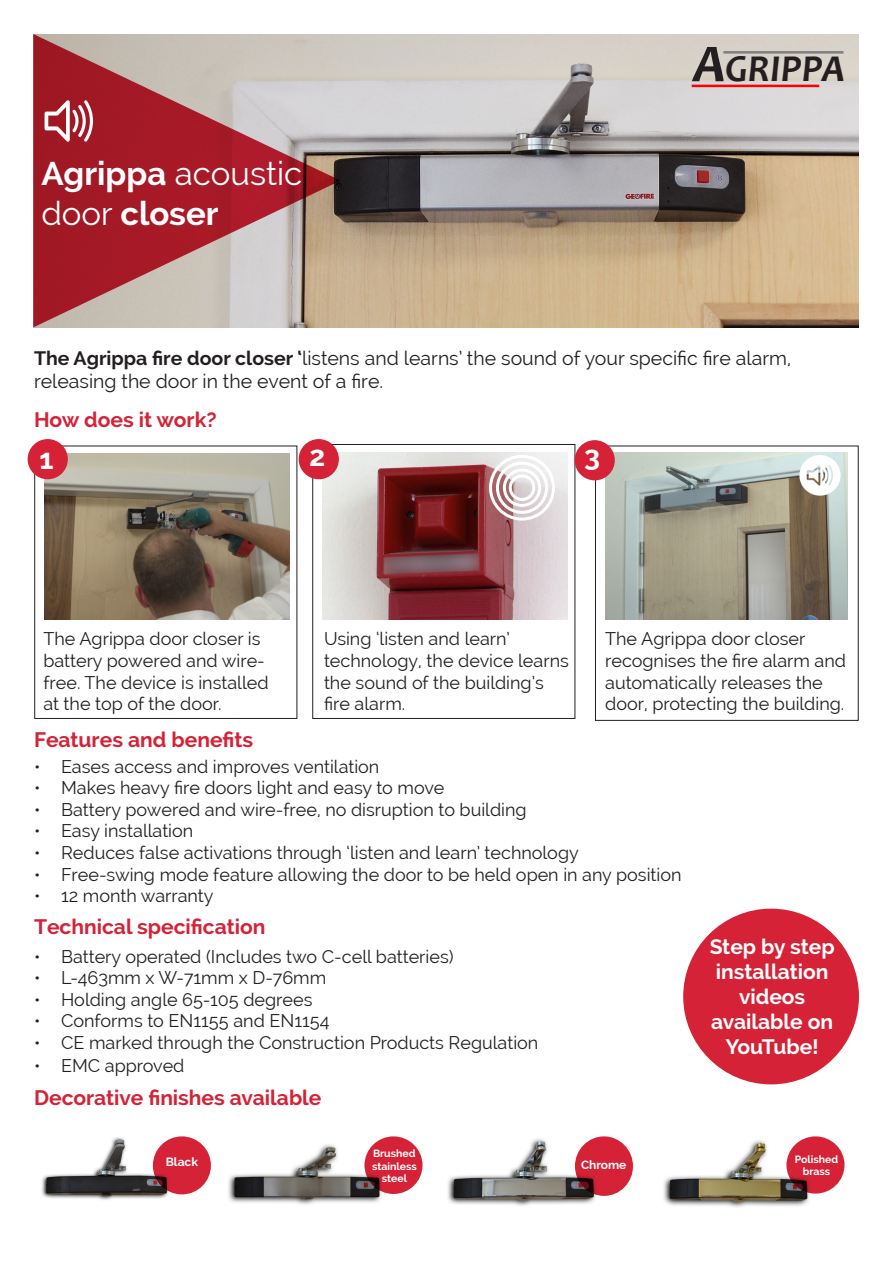
<style>
.page{position:relative;width:893px;height:1263px;background:#fff}
.page>*{position:absolute;margin:0;border:0;box-sizing:border-box;transform-origin:0 0}
.t1{font:italic 700 38.1px "Candara";color:#231f20}
.t2{font:700 33px/39.6px "Raleway";color:#fff}
.t3{font:700 28.5px "Raleway";color:#fff}
.t4{font:700 21px "Raleway";color:#d52236}
.t5{font:700 21px/25.2px "Raleway";color:#fff;text-align:center}
.t6{font:19.5px/23.4px "Raleway";color:#231f20}
.t7{font:18px/21.6px "Raleway";color:#231f20}
.t8{font:700 12px "Raleway";color:#fff}
.t9{font:700 10.5px/12.6px "Raleway";color:#fff;text-align:center}
.s1{font-weight:400}
.s2{font-size:53.85px}
.s3{font-weight:700}
</style>
<div class="page">
<img style="left:341px;top:34px;width:518px;height:293px">
<hr style="left:723px;top:51px;width:120px;height:3px;background:#7f7f7f">
<hr style="left:692px;top:85px;width:127px;height:2px;background:#ff0101">
<svg style="left:33px;top:34px;width:308px;height:293px;background:#b56d6e"></svg>
<svg style="left:45px;top:100px;width:48px;height:42px"></svg>
<div style="left:34px;top:446px;width:263px;height:273px;border:1px solid #231f20"></div>
<img style="left:44px;top:454px;width:245px;height:166px">
<div style="left:312px;top:444px;width:263px;height:275px;border:1px solid #231f20"></div>
<img style="left:322px;top:452px;width:245px;height:168px">
<div style="left:595px;top:446px;width:264px;height:275px;border:1px solid #231f20"></div>
<img style="left:605px;top:453px;width:243px;height:167px">
<div style="left:503px;top:468px;width:38px;height:39px;border:3px solid #fff;border-radius:50%"></div>
<div style="left:496px;top:462px;width:52px;height:52px;border:3px solid #fff;border-radius:50%"></div>
<div style="left:489px;top:455px;width:66px;height:66px;border:3px solid #fff;border-radius:50%"></div>
<div style="left:509px;top:474px;width:26px;height:27px;border:3px solid #fff;border-radius:50%"></div>
<img style="left:800px;top:456px;width:40px;height:39px">
<div style="left:28px;top:440px;width:39px;height:38px;background:#d52236;border-radius:50%"></div>
<div style="left:28px;top:439px;width:40px;height:40px;border:2px solid #d52236;border-radius:50%"></div>
<div style="left:299px;top:440px;width:39px;height:38px;background:#d52236;border-radius:50%"></div>
<div style="left:299px;top:439px;width:40px;height:40px;border:2px solid #d52236;border-radius:50%"></div>
<div style="left:575px;top:441px;width:39px;height:39px;background:#d52236;border-radius:50%"></div>
<div style="left:575px;top:440px;width:40px;height:40px;border:2px solid #d52236;border-radius:50%"></div>
<img style="left:42px;top:1137px;width:162px;height:63px">
<img style="left:228px;top:1137px;width:178px;height:68px">
<img style="left:663px;top:1137px;width:175px;height:70px">
<img style="left:447px;top:1139px;width:167px;height:67px">
<div style="left:153px;top:1136px;width:58px;height:58px;background:#d52236;border-radius:50%"></div>
<div style="left:364px;top:1136px;width:58px;height:58px;background:#d52236;border-radius:50%"></div>
<div style="left:575px;top:1136px;width:58px;height:60px;background:#d52236;border-radius:50%"></div>
<div style="left:786px;top:1136px;width:58px;height:57px;background:#d52236;border-radius:50%"></div>
<div style="left:683px;top:909px;width:176px;height:175px;background:#d52236;border-radius:50%"></div>
<p class="t2" style="left:41px;top:154px;width:262px">Agrippa <span class="s1">acoustic door</span> closer</p>
<h1 class="t1" style="left:693px;top:45px;width:153px"><span class="s2">A</span>GRIPPA</h1>
<p class="t6" style="left:34px;top:346px;width:759px"><span class="s3">The Agrippa fire door closer ‘</span>listens and learns’ the sound of your specific fire alarm, releasing the door in the event of a fire.</p>
<p class="t4" style="left:34px;top:407px;width:184px">How does it work?</p>
<p class="t3" style="left:40px;top:443px;width:16px">1</p>
<p class="t3" style="left:309px;top:440px;width:18px">2</p>
<p class="t3" style="left:584px;top:440px;width:17px">3</p>
<p class="t7" style="left:43px;top:628px;width:227px">The Agrippa door closer is battery powered and wire&shy;free. The device is installed at the top of the door.</p>
<p class="t7" style="left:324px;top:628px;width:246px">Using ‘listen and learn’ technology, the device learns the sound of the building’s fire alarm.</p>
<p class="t7" style="left:605px;top:628px;width:242px">The Agrippa door closer recognises the fire alarm and automatically releases the door, protecting the building.</p>
<p class="t4" style="left:34px;top:728px;width:221px">Features and benefits</p>
<p class="t7" style="left:34px;top:755px;width:347px">• Eases access and improves ventilation</p>
<p class="t7" style="left:34px;top:777px;width:412px">• Makes heavy fire doors light and easy to move</p>
<p class="t7" style="left:34px;top:799px;width:494px">• Battery powered and wire-free, no disruption to building</p>
<p class="t7" style="left:34px;top:820px;width:161px">• Easy installation</p>
<p class="t7" style="left:34px;top:842px;width:546px">• Reduces false activations through ‘listen and learn’ technology</p>
<p class="t7" style="left:34px;top:863px;width:649px">• Free-swing mode feature allowing the door to be held open in any position</p>
<p class="t7" style="left:34px;top:885px;width:181px">• 12 month warranty</p>
<p class="t4" style="left:34px;top:914px;width:233px">Technical specification</p>
<p class="t7" style="left:34px;top:945px;width:421px">• Battery operated (Includes two C-cell batteries)</p>
<p class="t7" style="left:34px;top:967px;width:294px">• L-463mm x W-71mm x D-76mm</p>
<p class="t7" style="left:34px;top:989px;width:280px">• Holding angle 65-105 degrees</p>
<p class="t7" style="left:34px;top:1010px;width:297px">• Conforms to EN1155 and EN1154</p>
<p class="t7" style="left:34px;top:1032px;width:506px">• CE marked through the Construction Products Regulation</p>
<p class="t7" style="left:34px;top:1055px;width:152px">• EMC approved</p>
<p class="t4" style="left:34px;top:1086px;width:289px">Decorative finishes available</p>
<p class="t5" style="left:710px;top:934px;width:126px">Step by step installation videos available on<br>YouTube!</p>
<p class="t9" style="left:372px;top:1147px;width:46px">Brushed stainless steel</p>
<p class="t9" style="left:795px;top:1153px;width:45px">Polished brass</p>
<p class="t8" style="left:166px;top:1155px;width:34px">Black</p>
<p class="t8" style="left:581px;top:1158px;width:47px">Chrome</p>
</div>
